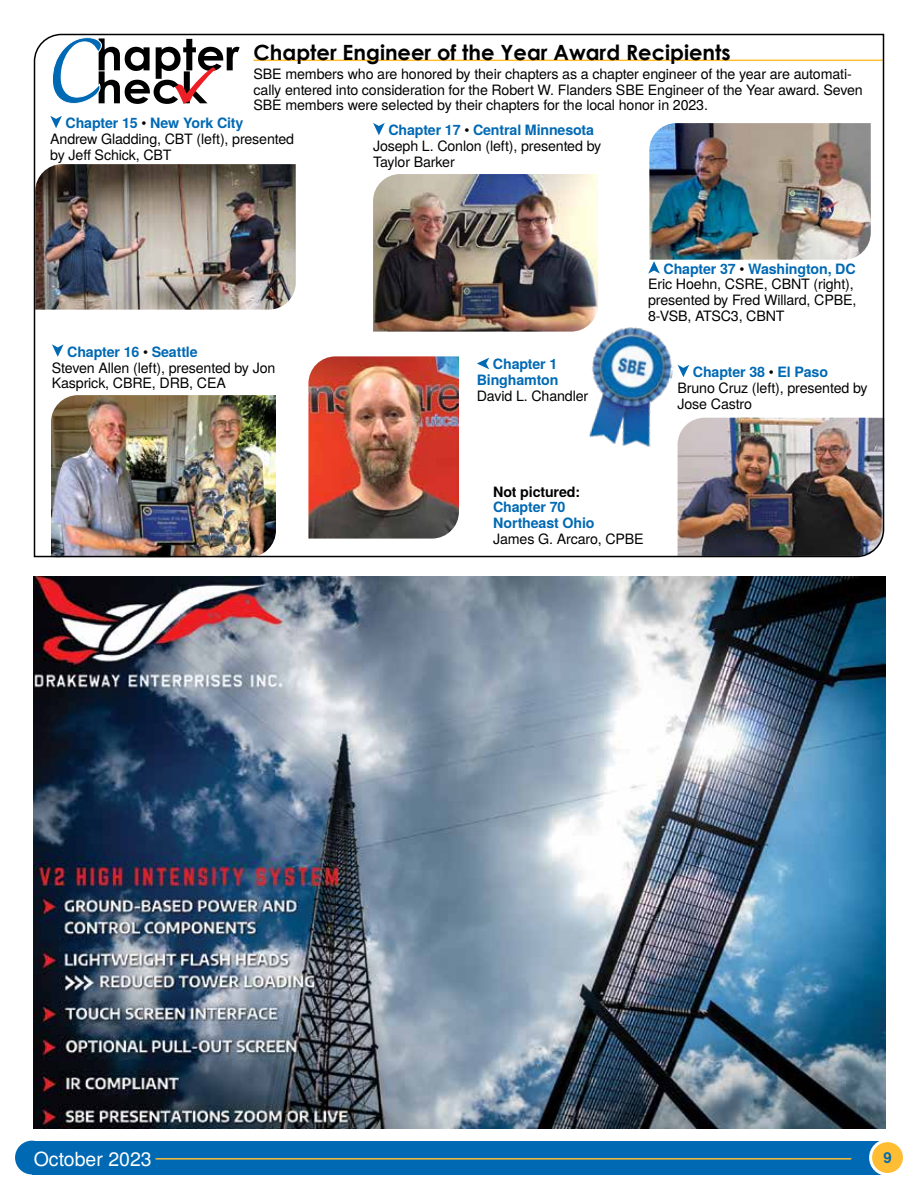
<style>
.page{position:relative;width:918px;height:1188px;background:#fff}
.page>*{position:absolute;margin:0;border:0;box-sizing:border-box;transform-origin:0 0}
.t1{font:700 21px "Century Gothic";color:#000}
.t2{font:19.5px "Te X Gyre Heros";color:#fff}
.t3{font:700 15px "Te X Gyre Heros";color:#0069b4}
.t4{font:14.25px/15.8px "Te X Gyre Heros";letter-spacing:-.01em;color:#000}
.t5{font:700 14.25px/15.8px "Te X Gyre Heros";letter-spacing:-.01em;color:#0069b4}
.t6{font:700 14.25px "Te X Gyre Heros";letter-spacing:-.01em;color:#000}
.s1{font-weight:700;color:#0069b4}
</style>
<div class="page">
<div style="left:32px;top:1141px;width:856px;height:33px;background:#0069b4"></div>
<div style="left:15px;top:1141px;width:34px;height:33px;background:#0069b4;border-radius:50%"></div>
<div style="left:871px;top:1141px;width:33px;height:33px;background:#febd33;border-radius:50%"></div>
<div style="left:869px;top:1139px;width:37px;height:37px;border:3px solid #fff;border-radius:50%"></div>
<hr style="left:156px;top:1158px;width:695px;height:2px;background:#febd33">
<img style="left:34px;top:577px;width:851px;height:551px">
<img style="left:33px;top:33px;width:852px;height:525px">
<h1 class="t1" style="left:254px;top:36px;width:479px">Chapter Engineer of the Year Award Recipients</h1>
<p class="t4" style="left:254px;top:65px;width:611px">SBE members who are honored by their chapters as a chapter engineer of the year are automati&shy;cally entered into consideration for the Robert W. Flanders SBE Engineer of the Year award. Seven<br>SBE members were selected by their chapters for the local honor in 2023.</p>
<p class="t4" style="left:50px;top:114px;width:245px;text-indent:15px"><span class="s1">Chapter 15</span> • <span class="s1">New York City<br></span>Andrew Gladding, CBT (left), presented by Jeff Schick, CBT</p>
<p class="t4" style="left:373px;top:121px;width:230px;text-indent:15px"><span class="s1">Chapter 17</span> • <span class="s1">Central Minnesota<br></span>Joseph L. Conlon (left), presented by<br>Taylor Barker</p>
<p class="t4" style="left:52px;top:343px;width:225px;text-indent:15px"><span class="s1">Chapter 16</span> • <span class="s1">Seattle<br></span>Steven Allen (left), presented by Jon<br>Kasprick, CBRE, DRB, CEA</p>
<p class="t5" style="left:477px;top:356px;width:83px;text-align:right">Chapter 1<br>Binghamton</p>
<p class="t4" style="left:477px;top:387px;width:113px">David L. Chandler</p>
<p class="t4" style="left:648px;top:260px;width:210px;text-indent:15px"><span class="s1">Chapter 37</span> • <span class="s1">Washington, DC<br></span>Eric Hoehn, CSRE, CBNT (right), presented by Fred Willard, CPBE,<br>8-VSB, ATSC3, CBNT</p>
<p class="t4" style="left:678px;top:363px;width:192px;text-indent:15px"><span class="s1">Chapter 38</span> • <span class="s1">El Paso<br></span>Bruno Cruz (left), presented by<br>Jose Castro</p>
<p class="t6" style="left:493px;top:481px;width:89px">Not pictured:</p>
<p class="t5" style="left:493px;top:499px;width:103px">Chapter 70<br>Northeast Ohio</p>
<p class="t4" style="left:493px;top:530px;width:152px">James G. Arcaro, CPBE</p>
<h2 class="t2" style="left:34px;top:1143px;width:119px">October 2023</h2>
<p class="t3" style="left:883px;top:1146px;width:10px">9</p>
</div>
